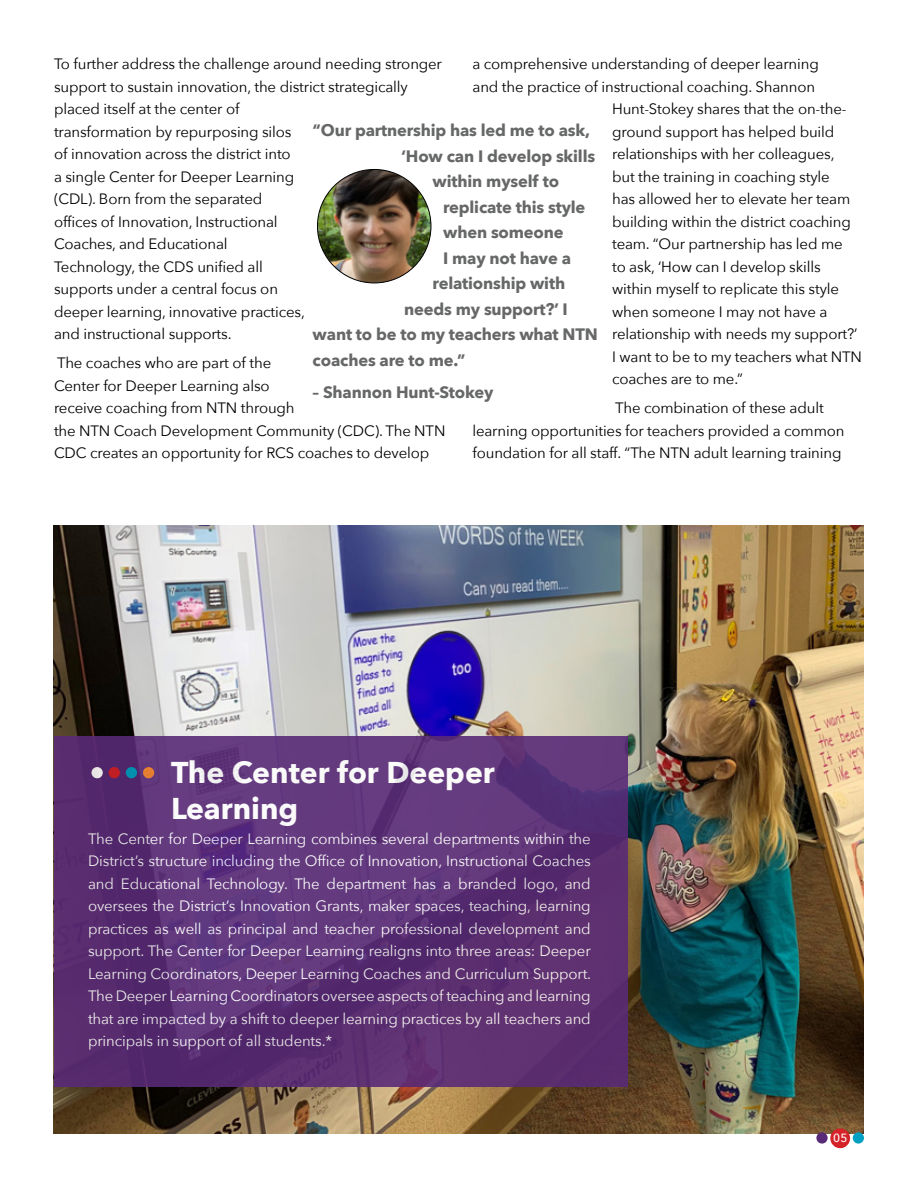
<style>
.page{position:relative;width:918px;height:1188px;background:#fff}
.page>*{position:absolute;margin:0;border:0;box-sizing:border-box;transform-origin:0 0}
.t1{font:700 30px/36px "Avenir Next";color:#fff}
.t2{font:700 16.5px "Avenir Next";letter-spacing:-.01em;color:#666767}
.t3{font:15px/22.5px "Avenir Next";letter-spacing:-.01em;color:#000}
.t4{font:15px/22.5px "Avenir Next";letter-spacing:-.01em;color:#fff;text-align:justify}
.t5{font:500 11.85px "Avenir Next";color:#fff}
</style>
<div class="page">
<img style="left:54px;top:526px;width:810px;height:608px">
<div style="left:54px;top:736px;width:573px;height:350px;background:linear-gradient(to right,#5a3075,#5f3376)"></div>
<div style="left:92px;top:767px;width:11px;height:11px;background:#e7e6e5;border-radius:50%"></div>
<div style="left:109px;top:767px;width:11px;height:11px;background:#bf1e24;border-radius:50%"></div>
<div style="left:126px;top:767px;width:11px;height:11px;background:#0190af;border-radius:50%"></div>
<div style="left:143px;top:767px;width:11px;height:11px;background:#e67f31;border-radius:50%"></div>
<div style="left:830px;top:1128px;width:20px;height:20px;background:#d52128;border-radius:50%"></div>
<div style="left:816px;top:1132px;width:12px;height:12px;background:#592a77;border-radius:50%"></div>
<div style="left:853px;top:1132px;width:11px;height:12px;background:#00a0c3;border-radius:50%"></div>
<img style="left:317px;top:169px;width:114px;height:114px;border-radius:57px">
<p class="t3" style="left:54px;top:52px;width:390px">To further address the challenge around needing stronger support to sustain innovation, the district strategically placed itself at the center of<br>transformation by repurposing silos<br>of innovation across the district into<br>a single Center for Deeper Learning<br>(CDL). Born from the separated<br>offices of Innovation, Instructional<br>Coaches, and Educational<br>Technology, the CDS unified all<br>supports under a central focus on<br>deeper learning, innovative practices,<br>and instructional supports.</p>
<p class="t3" style="left:54px;top:351px;width:393px">The coaches who are part of the<br>Center for Deeper Learning also<br>receive coaching from NTN through<br>the NTN Coach Development Community (CDC). The NTN CDC creates an opportunity for RCS coaches to develop</p>
<p class="t3" style="left:472px;top:52px;width:348px">a comprehensive understanding of deeper learning</p>
<p class="t3" style="left:472px;top:74px;width:344px">and the practice of instructional coaching. Shannon</p>
<p class="t3" style="left:612px;top:97px;width:236px">Hunt-Stokey shares that the on-the-</p>
<p class="t3" style="left:612px;top:119px;width:224px">ground support has helped build</p>
<p class="t3" style="left:612px;top:142px;width:224px">relationships with her colleagues,</p>
<p class="t3" style="left:612px;top:164px;width:219px">but the training in coaching style</p>
<p class="t3" style="left:612px;top:187px;width:240px">has allowed her to elevate her team</p>
<p class="t3" style="left:612px;top:209px;width:240px">building within the district coaching</p>
<p class="t3" style="left:612px;top:232px;width:232px">team. “Our partnership has led me</p>
<p class="t3" style="left:612px;top:254px;width:210px">to ask, ‘How can I develop skills</p>
<p class="t3" style="left:612px;top:277px;width:229px">within myself to replicate this style</p>
<p class="t3" style="left:612px;top:299px;width:217px">when someone I may not have a</p>
<p class="t3" style="left:612px;top:322px;width:247px">relationship with needs my support?’</p>
<p class="t3" style="left:612px;top:344px;width:252px">I want to be to my teachers what NTN</p>
<p class="t3" style="left:612px;top:367px;width:132px">coaches are to me.”</p>
<p class="t3" style="left:472px;top:396px;width:374px;text-indent:143px">The combination of these adult learning opportunities for teachers provided a common foundation for all staff. “The NTN adult learning training</p>
<p class="t2" style="left:313px;top:116px;width:279px">“Our partnership has led me to ask,</p>
<p class="t2" style="left:401px;top:142px;width:196px">‘How can I develop skills</p>
<p class="t2" style="left:433px;top:167px;width:128px">within myself to</p>
<p class="t2" style="left:443px;top:193px;width:144px">replicate this style</p>
<p class="t2" style="left:443px;top:218px;width:122px">when someone</p>
<p class="t2" style="left:443px;top:244px;width:129px">I may not have a</p>
<p class="t2" style="left:433px;top:269px;width:134px">relationship with</p>
<p class="t2" style="left:404px;top:295px;width:165px">needs my support?’ I</p>
<p class="t2" style="left:313px;top:320px;width:287px">want to be to my teachers what NTN</p>
<p class="t2" style="left:313px;top:346px;width:154px">coaches are to me.”</p>
<p class="t2" style="left:313px;top:378px;width:182px">– Shannon Hunt-Stokey</p>
<h1 class="t1" style="left:171px;top:754px;width:325px">The Center for Deeper<br>Learning</h1>
<p class="t4" style="left:88px;top:827px;width:505px">The Center for Deeper Learning combines several departments within the District’s structure including the Office of Innovation, Instructional Coaches and Educational Technology. The department has a branded logo, and oversees the District’s Innovation Grants, maker spaces, teaching, learning practices as well as principal and teacher professional development and support. The Center for Deeper Learning realigns into three areas: Deeper Learning Coordinators, Deeper Learning Coaches and Curriculum Support.<br>The Deeper Learning Coordinators oversee aspects of teaching and learning that are impacted by a shift to deeper learning practices by all teachers and principals in support of all students.*</p>
<p class="t5" style="left:833px;top:1128px;width:16px">05</p>
</div>
